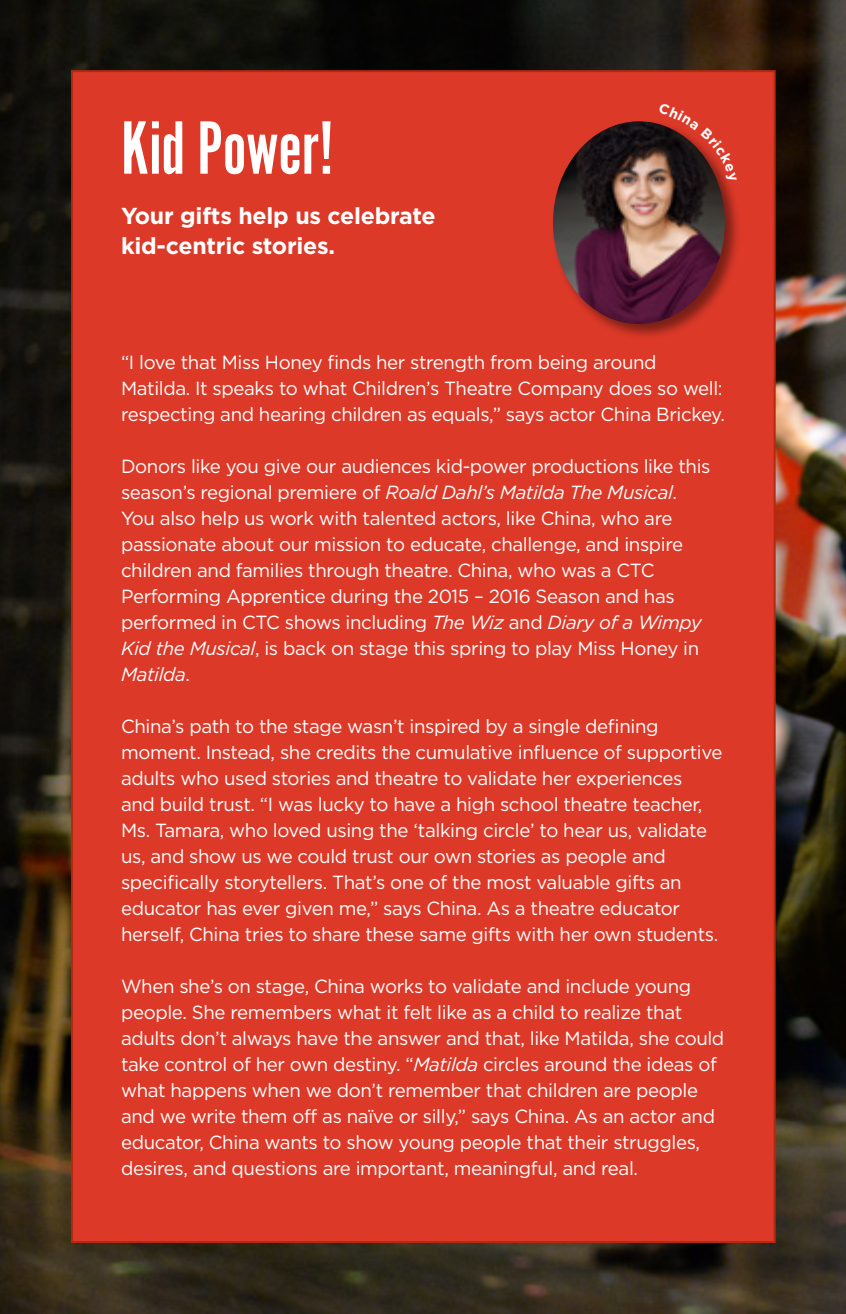
<style>
.page{position:relative;width:846px;height:1314px;background:#fff}
.page>*{position:absolute;margin:0;border:0;box-sizing:border-box;transform-origin:0 0}
.t1{font:78.6px "Alternate Got No 1 D";letter-spacing:-.01em;color:#fff}
.t2{font:700 23.2px/30px "Gotham";letter-spacing:-.01em;color:#fff}
.t3{font:19px/26px "Gotham";letter-spacing:-.02em;color:#fff}
.s1{font-style:italic}
</style>
<div class="page">
<img style="left:0;top:0;width:845px;height:1314px">
<div style="left:71px;top:70px;width:704px;height:1173px;background:#dd3928;border:2px solid #b52910"></div>
<div style="left:550px;top:118px;width:190px;height:222px;background:#000;opacity:.45"></div>
<img style="left:553px;top:121px;width:171px;height:203px">
<svg style="left:658px;top:118px;width:78px;height:64px"></svg>
<h1 class="t1" style="left:121px;top:106px;width:216px">Kid Power!</h1>
<p class="t2" style="left:121px;top:200px;width:316px">Your gifts help us celebrate kid-centric stories.</p>
<p class="t3" style="left:121px;top:349px;width:605px">“I love that Miss Honey finds her strength from being around<br>Matilda. It speaks to what Children’s Theatre Company does so well: respecting and hearing children as equals,” says actor China Brickey.</p>
<p class="t3" style="left:121px;top:453px;width:591px">Donors like you give our audiences kid-power productions like this season’s regional premiere of <span class="s1">Roald Dahl’s Matilda The Musical</span>.<br>You also help us work with talented actors, like China, who are passionate about our mission to educate, challenge, and inspire children and families through theatre. China, who was a CTC Performing Apprentice during the 2015 – 2016 Season and has performed in CTC shows including <span class="s1">The Wiz</span> and <span class="s1">Diary of a Wimpy Kid the Musical</span>, is back on stage this spring to play Miss Honey in <span class="s1">Matilda</span>.</p>
<p class="t3" style="left:121px;top:713px;width:602px">China’s path to the stage wasn’t inspired by a single defining moment. Instead, she credits the cumulative influence of supportive adults who used stories and theatre to validate her experiences<br>and build trust. “I was lucky to have a high school theatre teacher, Ms. Tamara, who loved using the ‘talking circle’ to hear us, validate us, and show us we could trust our own stories as people and specifically storytellers. That’s one of the most valuable gifts an educator has ever given me,” says China. As a theatre educator herself, China tries to share these same gifts with her own students.</p>
<p class="t3" style="left:121px;top:973px;width:604px">When she’s on stage, China works to validate and include young people. She remembers what it felt like as a child to realize that adults don’t always have the answer and that, like Matilda, she could take control of her own destiny. “<span class="s1">Matilda</span> circles around the ideas of what happens when we don’t remember that children are people and we write them off as naïve or silly,” says China. As an actor and educator, China wants to show young people that their struggles, desires, and questions are important, meaningful, and real.</p>
</div>
